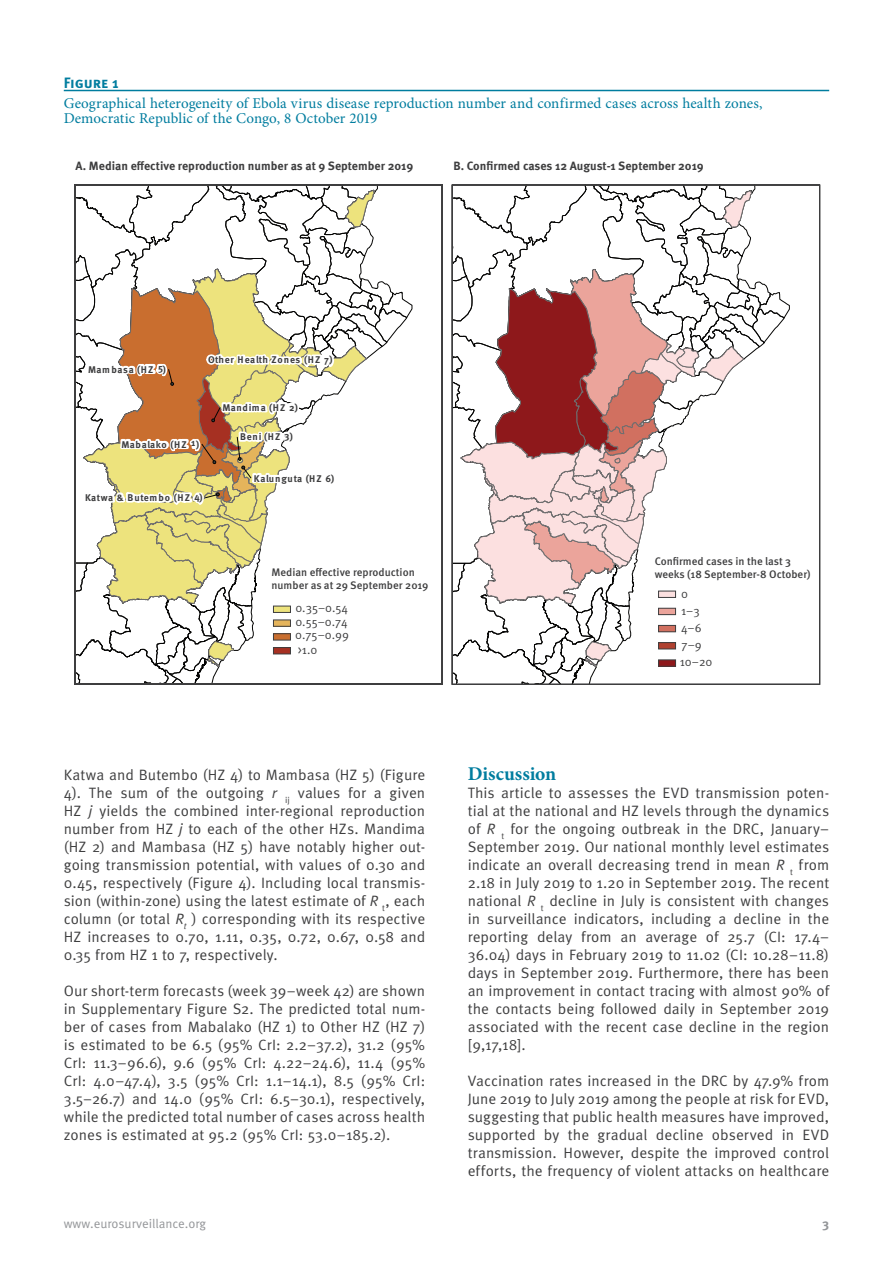
<style>
.page{position:relative;width:893px;height:1263px;background:#fff}
.page>*{position:absolute;margin:0;border:0;box-sizing:border-box;transform-origin:0 0}
.t1{font:700 19.5px "Minion Pro";color:#007d9f}
.t2{font:15px/18px "Meta Pro";letter-spacing:.005em;color:#3e3e3f;text-align:justify}
.t3{font:15px/15px "Minion Pro";letter-spacing:.005em;color:#007d9f}
.t4{font:700 15px "Meta Pro";letter-spacing:-.005em;color:#007d9f}
.t5{font:12.75px "Meta Pro";color:#939598}
.t6{font:700 12.75px "Meta Pro";color:#939598}
.t7{font:700 12px "Meta Pro";color:#3e3e3f}
.t8{font:12px/17.1px "Meta Pro";color:#3e3e3f;text-align:justify}
.t9{font:500 10.95px/13.2px "Meta Pro";color:#3e3e3f}
.t10{font:700 9.75px "Meta Pro";letter-spacing:.07em;color:#3e3e3f}
.s1{font-style:italic}
</style>
<div class="page">
<hr style="left:64px;top:90px;width:765px;height:1px;background:#007d9f">
<svg style="left:77px;top:186px;width:335px;height:496px"></svg>
<div style="left:273px;top:606px;width:17px;height:6px;background:#ede37d"></div>
<div style="left:273px;top:606px;width:18px;height:7px;border:1px solid #3e3e3f"></div>
<div style="left:273px;top:620px;width:17px;height:6px;background:#e5b45b"></div>
<div style="left:273px;top:619px;width:18px;height:8px;border:1px solid #3e3e3f"></div>
<div style="left:273px;top:634px;width:17px;height:6px;background:#c96e2f"></div>
<div style="left:273px;top:633px;width:18px;height:7px;border:1px solid #3e3e3f"></div>
<div style="left:273px;top:647px;width:17px;height:7px;background:#a63022"></div>
<div style="left:273px;top:647px;width:18px;height:7px;border:1px solid #3e3e3f"></div>
<svg style="left:454px;top:187px;width:336px;height:495px"></svg>
<div style="left:658px;top:591px;width:18px;height:6px;background:#fce0e0"></div>
<div style="left:658px;top:591px;width:18px;height:7px;border:1px solid #3e3e3f"></div>
<div style="left:658px;top:608px;width:18px;height:7px;background:#eba49b"></div>
<div style="left:658px;top:608px;width:18px;height:7px;border:1px solid #3e3e3f"></div>
<div style="left:658px;top:625px;width:18px;height:7px;background:#d17060"></div>
<div style="left:658px;top:625px;width:18px;height:7px;border:1px solid #3e3e3f"></div>
<div style="left:658px;top:643px;width:18px;height:6px;background:#b04130"></div>
<div style="left:658px;top:642px;width:18px;height:7px;border:1px solid #3e3e3f"></div>
<div style="left:658px;top:660px;width:18px;height:6px;background:#8e181b"></div>
<div style="left:658px;top:659px;width:18px;height:8px;border:1px solid #3e3e3f"></div>
<p class="t4" style="left:64px;top:73px;width:57px">Figure 1</p>
<p class="t3" style="left:64px;top:96px;width:700px">Geographical heterogeneity of Ebola virus disease reproduction number and confirmed cases across health zones,<br>Democratic Republic of the Congo, 8 October 2019</p>
<p class="t7" style="left:76px;top:159px;width:339px">A. Median effective reproduction number as at 9 September 2019</p>
<p class="t7" style="left:453px;top:159px;width:252px">B. Confirmed cases 12 August-1 September 2019</p>
<p class="t10" style="left:88px;top:363px;width:79px">Mambasa (HZ 5)</p>
<p class="t10" style="left:121px;top:438px;width:79px">Mabalako (HZ 1)</p>
<p class="t10" style="left:208px;top:354px;width:126px">Other Health Zones (HZ 7)</p>
<p class="t10" style="left:222px;top:401px;width:77px">Mandima (HZ 2)</p>
<p class="t10" style="left:240px;top:431px;width:54px">Beni (HZ 3)</p>
<p class="t10" style="left:254px;top:472px;width:82px">Kalunguta (HZ 6)</p>
<p class="t10" style="left:85px;top:492px;width:119px">Katwa &amp; Butembo (HZ 4)</p>
<p class="t9" style="left:271px;top:566px;width:159px">Median effective reproduction number as at 29 September 2019</p>
<p class="t8" style="left:295px;top:601px;width:55px;line-height:13.6px">0.35–0.54<br>0.55–0.74<br>0.75–0.99</p>
<p class="t8" style="left:298px;top:642px;width:21px">&gt;1.0</p>
<p class="t9" style="left:655px;top:555px;width:158px">Confirmed cases in the last 3 weeks (18 September-8 October)</p>
<p class="t8" style="left:681px;top:585px;width:8px">0</p>
<p class="t8" style="left:680px;top:603px;width:34px;text-align:left">1–3<br>4–6<br>7–9<br>10–20</p>
<p class="t2" style="left:64px;top:766px;width:363px">Katwa and Butembo (HZ 4) to Mambasa (HZ 5) (Figure 4). The sum of the outgoing <span class="s1">r</span> <sub>ij</sub> values for a given HZ <span class="s1">j</span> yields the combined inter-regional reproduction number from HZ <span class="s1">j</span> to each of the other HZs. Mandima (HZ 2) and Mambasa (HZ 5) have notably higher out&shy;going transmission potential, with values of 0.30 and 0.45, respectively (Figure 4). Including local transmis&shy;sion (within-zone) using the latest estimate of <span class="s1">R</span> <sub>t</sub>, each column (or total <span class="s1">R</span><sub>t</sub> ) corresponding with its respective HZ increases to 0.70, 1.11, 0.35, 0.72, 0.67, 0.58 and 0.35 from HZ 1 to 7, respectively.</p>
<p class="t2" style="left:64px;top:982px;width:363px">Our short-term forecasts (week 39–week 42) are shown in Supplementary Figure S2. The predicted total num&shy;ber of cases from Mabalako (HZ 1) to Other HZ (HZ 7) is estimated to be 6.5 (95% CrI: 2.2–37.2), 31.2 (95% CrI: 11.3–96.6), 9.6 (95% CrI: 4.22–24.6), 11.4 (95% CrI: 4.0–47.4), 3.5 (95% CrI: 1.1–14.1), 8.5 (95% CrI:<br>3.5–26.7) and 14.0 (95% CrI: 6.5–30.1), respectively, while the predicted total number of cases across health zones is estimated at 95.2 (95% CrI: 53.0–185.2).</p>
<h1 class="t1" style="left:468px;top:760px;width:90px">Discussion</h1>
<p class="t2" style="left:468px;top:784px;width:363px">This article to assesses the EVD transmission poten&shy;tial at the national and HZ levels through the dynamics of <span class="s1">R</span> <sub>t</sub> for the ongoing outbreak in the DRC, January– September 2019. Our national monthly level estimates indicate an overall decreasing trend in mean <span class="s1">R</span> <sub>t</sub> from 2.18 in July 2019 to 1.20 in September 2019. The recent national <span class="s1">R</span> <sub>t</sub> decline in July is consistent with changes in surveillance indicators, including a decline in the reporting delay from an average of 25.7 (CI: 17.4– 36.04) days in February 2019 to 11.02 (CI: 10.28–11.8) days in September 2019. Furthermore, there has been an improvement in contact tracing with almost 90% of the contacts being followed daily in September 2019 associated with the recent case decline in the region [9,17,18].</p>
<p class="t2" style="left:468px;top:1072px;width:363px">Vaccination rates increased in the DRC by 47.9% from June 2019 to July 2019 among the people at risk for EVD, suggesting that public health measures have improved, supported by the gradual decline observed in EVD transmission. However, despite the improved control efforts, the frequency of violent attacks on healthcare</p>
<p class="t5" style="left:64px;top:1215px;width:144px">www.eurosurveillance.org</p>
<p class="t6" style="left:822px;top:1215px;width:8px">3</p>
</div>
